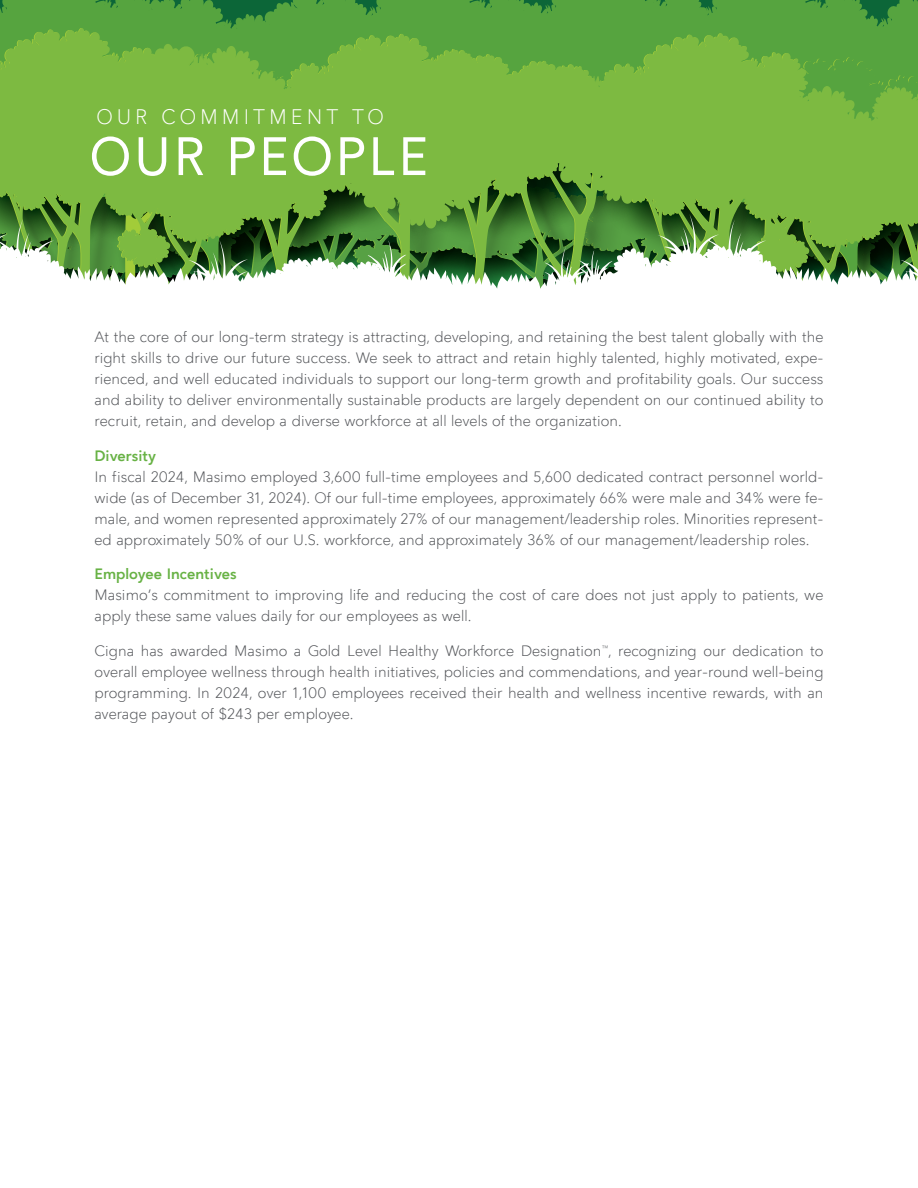
<style>
.page{position:relative;width:918px;height:1188px;background:#fff}
.page>*{position:absolute;margin:0;border:0;box-sizing:border-box;transform-origin:0 0}
.t1{font:500 54px "Masimo Sans";letter-spacing:.05em;color:#fff;scale:.95 1}
.t2{font:300 21px "Masimo Sans";letter-spacing:.2em;color:#fff;scale:.95 1}
.t3{font:300 15px/21px "Masimo Sans";color:#54565a;text-align:justify}
.t4{font:700 15px "Masimo Sans";color:#68b245}
</style>
<div class="page">
<svg style="left:0;top:0;width:918px;height:289px;background:#72ad4a"></svg>
<h2 class="t2" style="left:96px;top:104px;width:304px">OUR COMMITMENT TO</h2>
<h1 class="t1" style="left:90px;top:124px;width:358px">OUR PEOPLE</h1>
<p class="t3" style="left:94px;top:327px;width:731px">At the core of our long-term strategy is attracting, developing, and retaining the best talent globally with the right skills to drive our future success. We seek to attract and retain highly talented, highly motivated, expe&shy;rienced, and well educated individuals to support our long-term growth and profitability goals. Our success and ability to deliver environmentally sustainable products are largely dependent on our continued ability to recruit, retain, and develop a diverse workforce at all levels of the organization.</p>
<p class="t4" style="left:94px;top:446px;width:63px">Diversity</p>
<p class="t3" style="left:94px;top:466px;width:731px">In fiscal 2024, Masimo employed 3,600 full-time employees and 5,600 dedicated contract personnel world&shy;wide (as of December 31, 2024). Of our full-time employees, approximately 66% were male and 34% were fe&shy;male, and women represented approximately 27% of our management/leadership roles. Minorities represent&shy;ed approximately 50% of our U.S. workforce, and approximately 36% of our management/leadership roles.</p>
<p class="t4" style="left:94px;top:565px;width:144px">Employee Incentives</p>
<p class="t3" style="left:94px;top:585px;width:731px">Masimo’s commitment to improving life and reducing the cost of care does not just apply to patients, we apply these same values daily for our employees as well.</p>
<p class="t3" style="left:94px;top:640px;width:731px">Cigna has awarded Masimo a Gold Level Healthy Workforce Designation™, recognizing our dedication to overall employee wellness through health initiatives, policies and commendations, and year-round well-being programming. In 2024, over 1,100 employees received their health and wellness incentive rewards, with an average payout of $243 per employee.</p>
</div>
